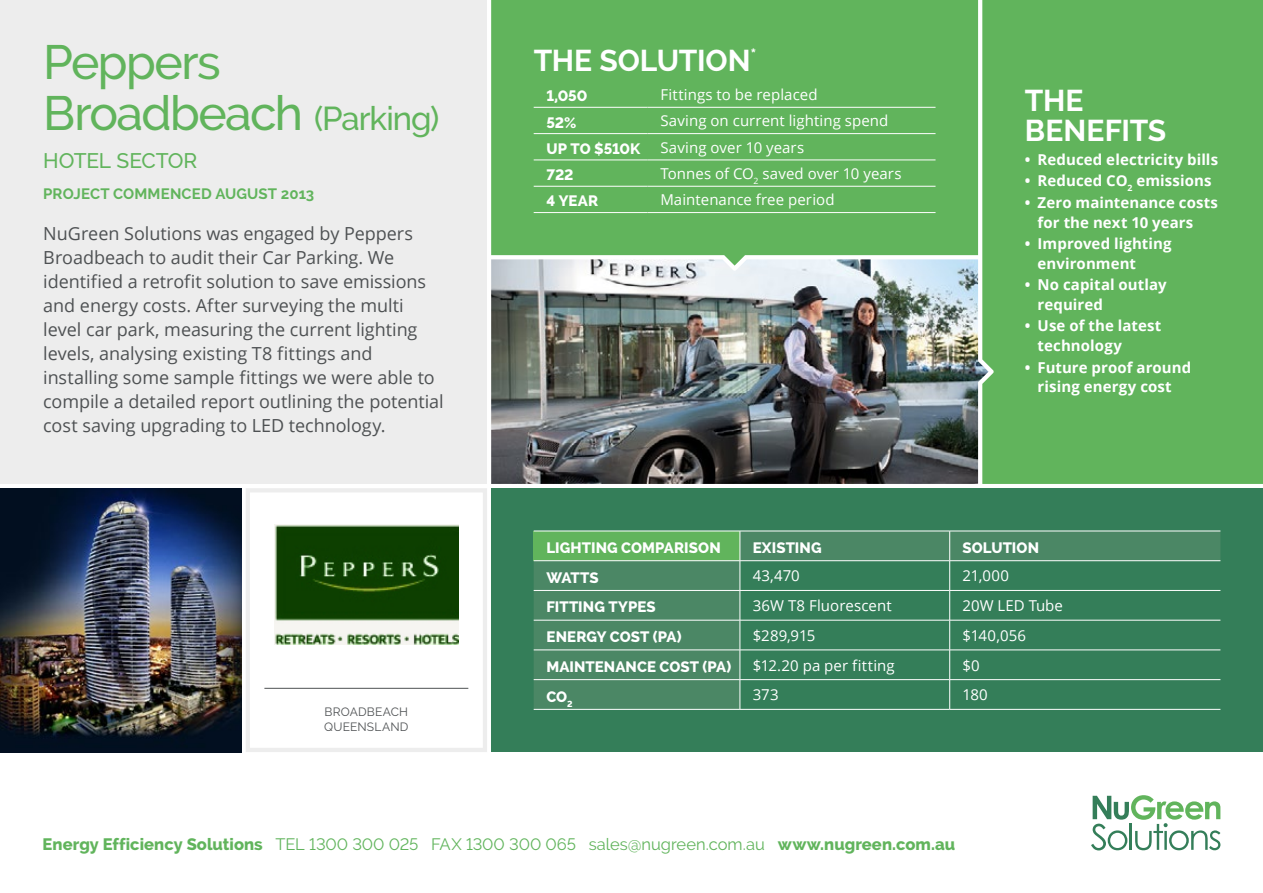
<style>
.page{position:relative;width:1263px;height:893px;background:#fff}
.page>*{position:absolute;margin:0;border:0;box-sizing:border-box;transform-origin:0 0}
.t1{font:500 48px/51px "Raleway";letter-spacing:-.03em;color:#61b45c}
.t2{font:700 30px/30px "Raleway";color:#fff}
.t3{font:500 21px "Raleway";letter-spacing:-.01em;color:#61b45c}
.t4{font:18px/24px "Open Sans";letter-spacing:-.005em;color:#4e5153}
.t5{font:16.5px "Raleway";letter-spacing:-.005em;color:#61b45c}
.t6{font:15px "Open Sans";letter-spacing:.005em;color:#fff}
.t7{font:700 15px/19.5px "Open Sans";letter-spacing:.005em;color:#fff}
.t8{font:800 15px "Raleway";letter-spacing:.005em;color:#fff}
.t9{font:700 15px "Raleway";letter-spacing:.005em;color:#61b45c}
.t10{font:12px/14.4px "Raleway";letter-spacing:.015em;color:#4e5153}
.s1{font-size:33px}
.s2{font-weight:800}
</style>
<div class="page">
<div style="left:491px;top:0;width:487px;height:259px;background:#61b45c"></div>
<div style="left:982px;top:0;width:281px;height:484px;background:#61b45c"></div>
<div style="left:0;top:0;width:487px;height:484px;background:#ededed"></div>
<img style="left:0;top:488px;width:241px;height:264px">
<svg style="left:1091px;top:795px;width:129px;height:55px"></svg>
<img style="left:491px;top:259px;width:497px;height:225px">
<div style="left:491px;top:488px;width:772px;height:264px;background:#347e59"></div>
<svg style="left:534px;top:532px;width:686px;height:177px"></svg>
<hr style="left:740px;top:560px;width:210px;height:1px;background:#fff">
<hr style="left:950px;top:560px;width:270px;height:1px;background:#fff">
<hr style="left:740px;top:590px;width:210px;height:1px;background:#fff">
<hr style="left:950px;top:590px;width:270px;height:1px;background:#fff">
<hr style="left:534px;top:620px;width:206px;height:1px;background:#fff">
<hr style="left:740px;top:620px;width:210px;height:1px;background:#fff">
<hr style="left:950px;top:620px;width:270px;height:1px;background:#fff">
<hr style="left:534px;top:650px;width:206px;height:1px;background:#fff">
<hr style="left:740px;top:650px;width:210px;height:1px;background:#fff">
<hr style="left:950px;top:650px;width:270px;height:1px;background:#fff">
<hr style="left:534px;top:679px;width:206px;height:1px;background:#fff">
<hr style="left:740px;top:679px;width:210px;height:1px;background:#fff">
<hr style="left:950px;top:679px;width:270px;height:1px;background:#fff">
<hr style="left:534px;top:709px;width:206px;height:1px;background:#fff">
<hr style="left:740px;top:709px;width:210px;height:1px;background:#fff">
<hr style="left:950px;top:709px;width:270px;height:1px;background:#fff">
<hr style="left:534px;top:560px;width:206px;height:1px;background:#fff">
<hr style="left:534px;top:590px;width:206px;height:1px;background:#fff">
<svg style="left:740px;top:532px;width:1px;height:88px"></svg>
<svg style="left:949px;top:532px;width:1px;height:88px"></svg>
<hr style="left:740px;top:620px;width:1px;height:30px;background:#fff">
<hr style="left:949px;top:620px;width:1px;height:30px;background:#fff">
<svg style="left:740px;top:650px;width:1px;height:59px"></svg>
<svg style="left:949px;top:650px;width:1px;height:59px"></svg>
<hr style="left:534px;top:531px;width:206px;height:1px;background:#fff">
<hr style="left:740px;top:531px;width:210px;height:1px;background:#fff">
<hr style="left:950px;top:531px;width:270px;height:1px;background:#fff">
<hr style="left:534px;top:107px;width:114px;height:1px;background:#fff">
<hr style="left:648px;top:107px;width:287px;height:1px;background:#fff">
<hr style="left:534px;top:133px;width:114px;height:1px;background:#fff">
<hr style="left:648px;top:133px;width:287px;height:1px;background:#fff">
<hr style="left:534px;top:160px;width:114px;height:1px;background:#fff">
<hr style="left:648px;top:160px;width:287px;height:1px;background:#fff">
<hr style="left:534px;top:186px;width:114px;height:1px;background:#fff">
<hr style="left:648px;top:186px;width:287px;height:1px;background:#fff">
<hr style="left:534px;top:212px;width:114px;height:1px;background:#fff">
<hr style="left:648px;top:212px;width:287px;height:1px;background:#fff">
<img style="left:274px;top:525px;width:185px;height:119px">
<div style="left:246px;top:488px;width:241px;height:264px;border:4px solid #ededed"></div>
<hr style="left:264px;top:688px;width:204px;height:1px;background:#4e5153">
<h1 class="t1" style="left:43px;top:37px;width:398px">Peppers<br>Broadbeach <span class="s1">(Parking)</span></h1>
<p class="t3" style="left:43px;top:149px;width:156px">hotel Sector</p>
<p class="t9" style="left:43px;top:185px;width:273px">PROJECT COMMENCED AUGUST 2013</p>
<p class="t4" style="left:43px;top:221px;width:402px">NuGreen Solutions was engaged by Peppers Broadbeach to audit their Car Parking. We identified a retrofit solution to save emissions and energy costs. After surveying the multi level car park, measuring the current lighting levels, analysing existing T8 fittings and installing some sample fittings we were able to compile a detailed report outlining the potential cost saving upgrading to LED technology.</p>
<p class="t10" style="left:324px;top:705px;width:86px">BROADBEACH<br>QUEENSLAND</p>
<h2 class="t2" style="left:534px;top:45px;width:224px">THE SOLUTION <sup>*</sup></h2>
<p class="t8" style="left:546px;top:87px;width:42px">1,050</p>
<p class="t6" style="left:660px;top:84px;width:159px">Fittings to be replaced</p>
<p class="t8" style="left:546px;top:114px;width:31px">52%</p>
<p class="t6" style="left:660px;top:110px;width:229px">Saving on current lighting spend</p>
<p class="t8" style="left:546px;top:140px;width:95px">UP TO $510K</p>
<p class="t6" style="left:660px;top:137px;width:145px">Saving over 10 years</p>
<p class="t8" style="left:546px;top:166px;width:29px">722</p>
<p class="t6" style="left:660px;top:163px;width:243px">Tonnes of CO<sub>2</sub> saved over 10 years</p>
<p class="t8" style="left:546px;top:193px;width:53px">4 YEAR</p>
<p class="t6" style="left:660px;top:189px;width:176px">Maintenance free period</p>
<h2 class="t2" style="left:1025px;top:86px;width:57px">THE<br>BENE</h2>
<h2 class="t2" style="left:1105px;top:116px;width:44px">FITS</h2>
<p class="t7" style="left:1025px;top:149px;width:195px">• Reduced electricity bills</p>
<p class="t7" style="left:1025px;top:171px;width:188px">• Reduced CO<sub>2</sub> emissions</p>
<p class="t7" style="left:1037px;top:192px;width:182px;text-indent:-13px">• Zero maintenance costs for the next 10 years</p>
<p class="t7" style="left:1037px;top:234px;width:135px;text-indent:-13px">• Improved lighting environment</p>
<p class="t7" style="left:1037px;top:275px;width:130px;text-indent:-13px">• No capital outlay required</p>
<p class="t7" style="left:1037px;top:316px;width:125px;text-indent:-13px">• Use of the latest technology</p>
<p class="t7" style="left:1025px;top:357px;width:168px;text-align:center">• Future proof around rising energy cost</p>
<p class="t8" style="left:546px;top:539px;width:176px">LIGHTING COMPARISON</p>
<p class="t8" style="left:753px;top:539px;width:71px">EXISTING</p>
<p class="t8" style="left:962px;top:539px;width:78px">SOLUTION</p>
<p class="t8" style="left:546px;top:569px;width:26px">WATTS</p>
<p class="t6" style="left:753px;top:566px;width:49px">43,470</p>
<p class="t6" style="left:962px;top:566px;width:48px">21,000</p>
<p class="t8" style="left:546px;top:599px;width:111px">FITTING TYPES</p>
<p class="t6" style="left:753px;top:595px;width:140px">36W T8 Fluorescent</p>
<p class="t6" style="left:962px;top:595px;width:102px">20W LED Tube</p>
<p class="t8" style="left:546px;top:628px;width:137px">ENERGY COST (PA)</p>
<p class="t6" style="left:753px;top:625px;width:64px">$289,915</p>
<p class="t6" style="left:962px;top:625px;width:65px">$140,056</p>
<p class="t8" style="left:546px;top:658px;width:186px">MAINTENANCE COST (PA)</p>
<p class="t6" style="left:753px;top:655px;width:143px">$12.20 pa per fitting</p>
<p class="t6" style="left:962px;top:655px;width:19px">$0</p>
<p class="t8" style="left:546px;top:688px;width:28px">CO<sub>2</sub></p>
<p class="t6" style="left:753px;top:684px;width:28px">373</p>
<p class="t6" style="left:962px;top:684px;width:27px">180</p>
<p class="t5" style="left:43px;top:835px;width:914px"><span class="s2">ENERGY EFFICIENCY SOLUTIONS</span> TEL 1300 300 025 FAX 1300 300 065 SALES@NUGREEN.COM.AU <span class="s2">WWW.NUGREEN.COM.AU</span></p>
</div>
